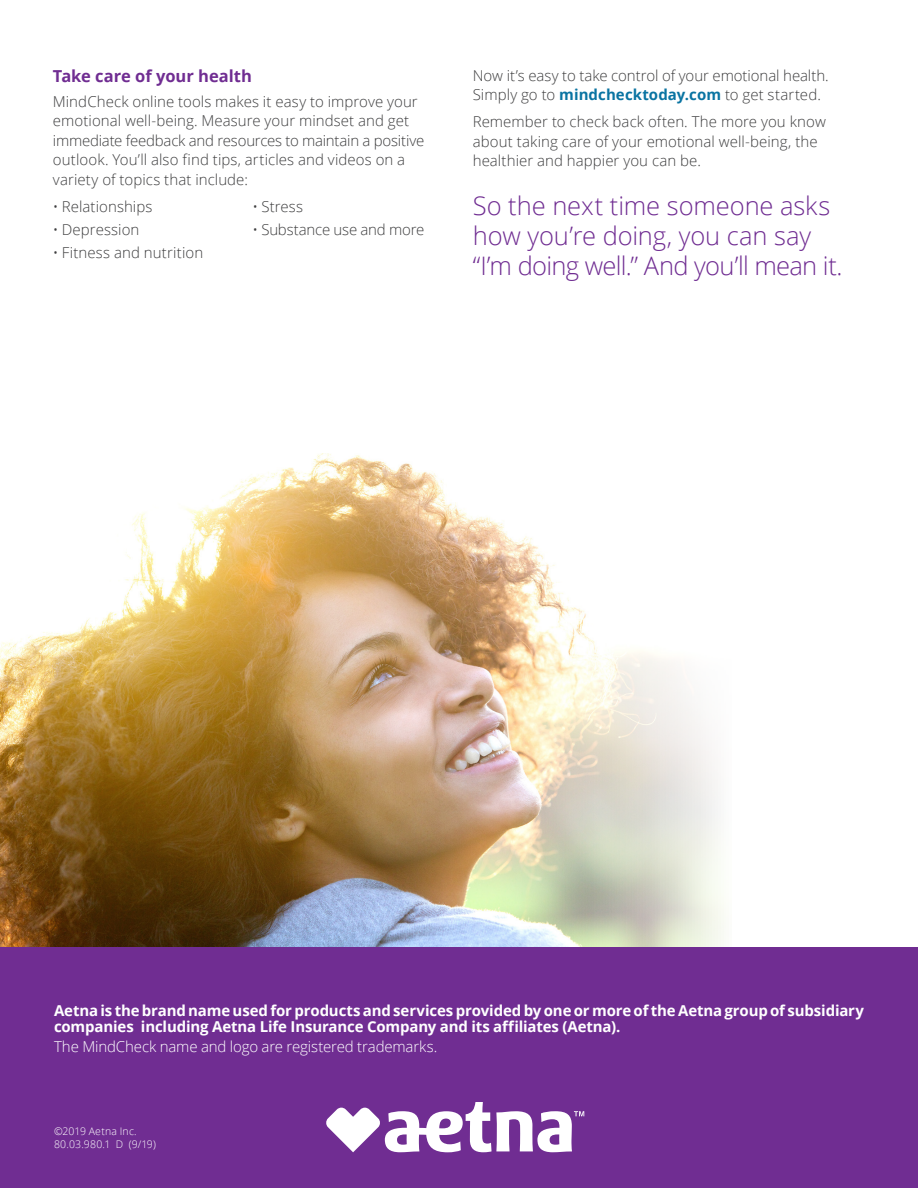
<style>
.page{position:relative;width:918px;height:1188px;background:#fff}
.page>*{position:absolute;margin:0;border:0;box-sizing:border-box;transform-origin:0 0}
.Callout{font:300 25.5px/30px "Open Sans";letter-spacing:-.005em;color:#702d92}
.Body_headline{font:700 16.5px "Open Sans";color:#702d92}
.Body{font:300 15px/19.5px "Open Sans";letter-spacing:.005em;color:#3e3e3f}
.Disclaimer{font:700 15px/16.5px "Open Sans";letter-spacing:-.01em;color:#fff}
.Disclaimer-2{font:300 15px "Open Sans";letter-spacing:-.01em;color:#fff}
.Body-2{font:300 15px "Open Sans";letter-spacing:-.015em;color:#3e3e3f}
.APN{font:300 10.5px "Open Sans";letter-spacing:.025em;color:#fff}
.C3-Disclaimer_8_9{font:300 10.5px "Open Sans";letter-spacing:.02em;color:#fff}
.s1{font-weight:700;color:#0a74a2}
</style>
<div class="page">
<img style="left:0;top:454px;width:724px;height:493px">
<div style="left:0;top:947px;width:918px;height:241px;background:#702d92"></div>
<svg style="left:326px;top:1102px;width:258px;height:50px"></svg>
<h2 class="Body_headline" style="left:53px;top:64px;width:200px">Take care of your health</h2>
<p class="Body" style="left:53px;top:91px;width:373px">MindCheck online tools makes it easy to improve your emotional well-being. Measure your mindset and get immediate feedback and resources to maintain a positive outlook. You’ll also find tips, articles and videos on a variety of topics that include:</p>
<p class="Body" style="left:53px;top:196px;width:101px">• Relationships</p>
<p class="Body" style="left:53px;top:219px;width:88px">• Depression</p>
<p class="Body" style="left:53px;top:242px;width:152px">• Fitness and nutrition</p>
<p class="Body" style="left:252px;top:196px;width:52px">• Stress</p>
<p class="Body-2" style="left:252px;top:219px;width:173px">• Substance use and more</p>
<p class="Body" style="left:473px;top:65px;width:358px">Now it’s easy to take control of your emotional health.<br>Simply go to <span class="s1">mindchecktoday.com</span> to get started.</p>
<p class="Body" style="left:473px;top:112px;width:355px">Remember to check back often. The more you know about taking care of your emotional well-being, the healthier and happier you can be.</p>
<p class="Callout" style="left:473px;top:190px;width:371px">So the next time someone asks how you’re doing, you can say “I’m doing well.” And you’ll mean it.</p>
<p class="Disclaimer" style="left:54px;top:1002px;width:811px">Aetna is the brand name used for products and services provided by one or more of the Aetna group of subsidiary companies including Aetna Life Insurance Company and its affiliates (Aetna).</p>
<p class="Disclaimer-2" style="left:54px;top:1036px;width:385px">The MindCheck name and logo are registered trademarks.</p>
<p class="C3-Disclaimer_8_9" style="left:54px;top:1124px;width:84px">©2019 Aetna Inc.</p>
<p class="APN" style="left:54px;top:1137px;width:103px">80.03.980.1 D (9/19)</p>
</div>
